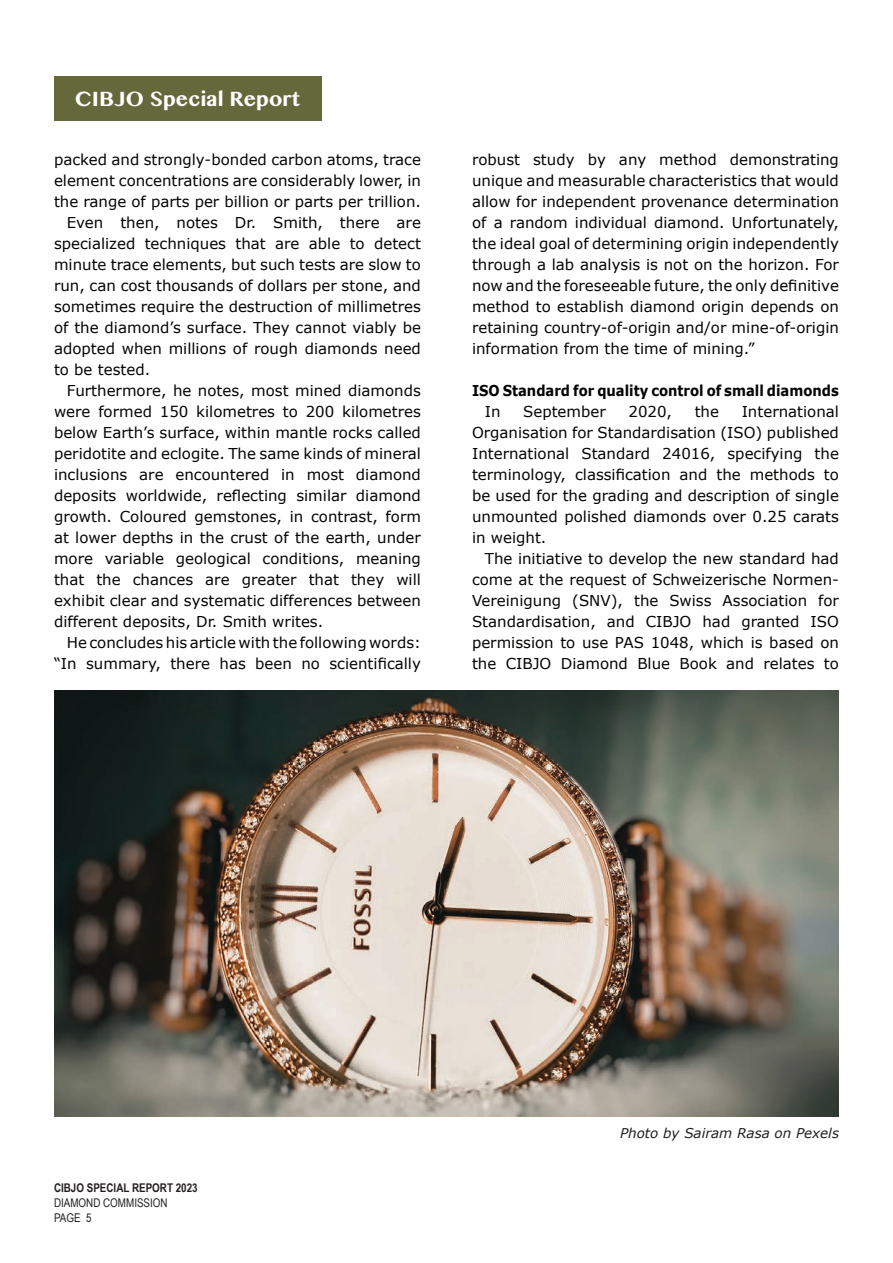
<style>
.page{position:relative;width:893px;height:1263px;background:#fff}
.page>*{position:absolute;margin:0;border:0;box-sizing:border-box;transform-origin:0 0}
.t1{font:700 24px "Khmer MN";color:#fff}
.t2{font:15px/21px "Verdana";color:#040503}
.t3{font:700 15px "Verdana";color:#040503;scale:.88 1}
.t4{font:italic 13.5px "Verdana";color:#231f20}
.t5{font:700 12px "Arial Narrow";color:#231f20}
.t6{font:12px/15px "Arial Narrow";color:#231f20}
</style>
<div class="page">
<div style="left:54px;top:76px;width:267px;height:45px;background:#65683b"></div>
<img style="left:54px;top:690px;width:785px;height:427px">
<h1 class="t1" style="left:75px;top:83px;width:227px">CIBJO Special Report</h1>
<p class="t2" style="left:54px;top:149px;width:368px;text-align:right">packed and strongly-bonded carbon atoms, trace element concentrations are considerably lower in, the range of parts per billion or parts per trillion. are</p>
<p class="t2" style="left:120px;top:212px;width:41px">then,</p>
<p class="t2" style="left:273px;top:212px;width:51px">Smith,</p>
<p class="t2" style="left:340px;top:212px;width:41px">there</p>
<p class="t2" style="left:67px;top:212px;width:38px">Even</p>
<p class="t2" style="left:235px;top:212px;width:23px">Dr.</p>
<p class="t2" style="left:177px;top:212px;width:43px">notes</p>
<p class="t2" style="left:54px;top:233px;width:83px">specialized</p>
<p class="t2" style="left:54px;top:254px;width:368px">minute trace elements, but such tests are slow to</p>
<p class="t2" style="left:54px;top:275px;width:368px">run, can cost thousands of dollars per stone, and</p>
<p class="t2" style="left:54px;top:296px;width:368px">sometimes require the destruction of millimetres</p>
<p class="t2" style="left:54px;top:317px;width:368px">of the diamond s’ surface. They cannot viably be</p>
<p class="t2" style="left:384px;top:338px;width:38px">need</p>
<p class="t2" style="left:145px;top:233px;width:83px">techniques</p>
<p class="t2" style="left:235px;top:233px;width:32px">that</p>
<p class="t2" style="left:309px;top:233px;width:33px">able</p>
<p class="t2" style="left:374px;top:233px;width:48px">detect</p>
<p class="t2" style="left:350px;top:233px;width:17px">to</p>
<p class="t2" style="left:275px;top:233px;width:26px">are</p>
<p class="t2" style="left:233px;top:338px;width:16px">of</p>
<p class="t2" style="left:54px;top:338px;width:109px">adopted when</p>
<p class="t2" style="left:54px;top:359px;width:98px">to be tested.</p>
<p class="t2" style="left:67px;top:380px;width:356px">Furthermore, he notes, most mined diamonds</p>
<p class="t2" style="left:342px;top:401px;width:80px">kilometres</p>
<p class="t2" style="left:169px;top:338px;width:59px">millions</p>
<p class="t2" style="left:254px;top:338px;width:125px">rough diamonds</p>
<p class="t2" style="left:98px;top:401px;width:55px">formed</p>
<p class="t2" style="left:196px;top:401px;width:80px">kilometres</p>
<p class="t2" style="left:160px;top:401px;width:30px">150</p>
<p class="t2" style="left:306px;top:401px;width:30px">200</p>
<p class="t2" style="left:283px;top:401px;width:17px">to</p>
<p class="t2" style="left:54px;top:401px;width:38px">were</p>
<p class="t2" style="left:54px;top:422px;width:368px">below Earth s’ surface, within mantle rocks called</p>
<p class="t2" style="left:54px;top:443px;width:368px">peridotite and eclogite. The same kinds of mineral</p>
<p class="t2" style="left:356px;top:464px;width:67px">diamond</p>
<p class="t2" style="left:54px;top:464px;width:75px">inclusions</p>
<p class="t2" style="left:175px;top:464px;width:95px">encountered</p>
<p class="t2" style="left:281px;top:464px;width:15px">in</p>
<p class="t2" style="left:307px;top:464px;width:39px">most</p>
<p class="t2" style="left:139px;top:464px;width:26px">are</p>
<p class="t2" style="left:54px;top:485px;width:64px">deposits</p>
<p class="t2" style="left:126px;top:485px;width:83px">worldwide,</p>
<p class="t2" style="left:217px;top:485px;width:72px">reflecting</p>
<p class="t2" style="left:296px;top:485px;width:52px">similar</p>
<p class="t2" style="left:356px;top:485px;width:67px">diamond</p>
<p class="t2" style="left:386px;top:506px;width:37px">form</p>
<p class="t2" style="left:54px;top:506px;width:59px">growth.</p>
<p class="t2" style="left:54px;top:527px;width:368px">at lower depths in the crust of the earth, under</p>
<p class="t2" style="left:356px;top:548px;width:66px">meaning</p>
<p class="t2" style="left:120px;top:506px;width:68px">Coloured</p>
<p class="t2" style="left:290px;top:506px;width:15px">in</p>
<p class="t2" style="left:195px;top:506px;width:89px">gemstones,</p>
<p class="t2" style="left:311px;top:506px;width:68px">contrast,</p>
<p class="t2" style="left:105px;top:548px;width:61px">variable</p>
<p class="t2" style="left:176px;top:548px;width:77px">geological</p>
<p class="t2" style="left:263px;top:548px;width:83px">conditions,</p>
<p class="t2" style="left:54px;top:548px;width:41px">more</p>
<p class="t2" style="left:54px;top:569px;width:368px">that<br>exhibit clear and systematic differences between different deposits, Dr. Smith writes.</p>
<p class="t2" style="left:67px;top:632px;width:356px;text-align:right">He concludes his article with the following words: scientifically</p>
<p class="t2" style="left:96px;top:569px;width:26px">the</p>
<p class="t2" style="left:133px;top:569px;width:62px">chances</p>
<p class="t2" style="left:309px;top:569px;width:32px">that</p>
<p class="t2" style="left:351px;top:569px;width:35px">they</p>
<p class="t2" style="left:396px;top:569px;width:26px">will</p>
<p class="t2" style="left:242px;top:569px;width:56px">greater</p>
<p class="t2" style="left:205px;top:569px;width:26px">are</p>
<p class="t2" style="left:54px;top:653px;width:24px">“In</p>
<p class="t2" style="left:170px;top:653px;width:41px">there</p>
<p class="t2" style="left:220px;top:653px;width:28px">has</p>
<p class="t2" style="left:255px;top:653px;width:38px">been</p>
<p class="t2" style="left:86px;top:653px;width:76px">summary,</p>
<p class="t2" style="left:301px;top:653px;width:20px">no</p>
<p class="t2" style="left:472px;top:149px;width:50px">robust</p>
<p class="t2" style="left:472px;top:170px;width:368px">unique and measurable characteristics that would</p>
<p class="t2" style="left:472px;top:191px;width:368px">allow for independent provenance determination</p>
<p class="t2" style="left:732px;top:212px;width:109px">Unfortunately,</p>
<p class="t2" style="left:533px;top:149px;width:43px">study</p>
<p class="t2" style="left:588px;top:149px;width:20px">by</p>
<p class="t2" style="left:659px;top:149px;width:59px">method</p>
<p class="t2" style="left:730px;top:149px;width:111px">demonstrating</p>
<p class="t2" style="left:619px;top:149px;width:29px">any</p>
<p class="t2" style="left:472px;top:212px;width:368px">of<br>the ideal goal of determining origin independently through a lab analysis is not on the horizon. For now and the foreseeable future, the only definitive method to establish diamond origin depends on retaining country-of-origin and/or mine-of-origin information from the time of mining “.</p>
<p class="t3" style="left:472px;top:381px;width:418px">ISO Standard for quality control of small diamonds</p>
<p class="t2" style="left:742px;top:401px;width:99px">International</p>
<p class="t2" style="left:510px;top:212px;width:59px">random</p>
<p class="t2" style="left:575px;top:212px;width:74px">individual</p>
<p class="t2" style="left:654px;top:212px;width:72px">diamond.</p>
<p class="t2" style="left:494px;top:212px;width:11px">a</p>
<p class="t2" style="left:523px;top:401px;width:84px">September</p>
<p class="t2" style="left:695px;top:401px;width:26px">the</p>
<p class="t2" style="left:628px;top:401px;width:45px">2020,</p>
<p class="t2" style="left:485px;top:401px;width:17px">In</p>
<p class="t2" style="left:472px;top:422px;width:368px">Organisation for Standardisation (ISO) published</p>
<p class="t2" style="left:815px;top:443px;width:26px">the</p>
<p class="t2" style="left:727px;top:443px;width:77px">specifying</p>
<p class="t2" style="left:472px;top:443px;width:99px">International</p>
<p class="t2" style="left:581px;top:443px;width:70px">Standard</p>
<p class="t2" style="left:662px;top:443px;width:55px">24016,</p>
<p class="t2" style="left:575px;top:464px;width:97px">classification</p>
<p class="t2" style="left:472px;top:464px;width:368px">terminology,<br>be used for the grading and description of single unmounted polished diamonds over 0.25 carats in weight.</p>
<p class="t2" style="left:485px;top:548px;width:356px">The initiative to develop the new standard had</p>
<p class="t2" style="left:818px;top:590px;width:22px">for</p>
<p class="t2" style="left:680px;top:464px;width:29px">and</p>
<p class="t2" style="left:716px;top:464px;width:26px">the</p>
<p class="t2" style="left:750px;top:464px;width:67px">methods</p>
<p class="t2" style="left:824px;top:464px;width:17px">to</p>
<p class="t2" style="left:472px;top:569px;width:368px">come at the request of Schweizerische Normen-</p>
<p class="t2" style="left:811px;top:611px;width:30px">ISO</p>
<p class="t2" style="left:572px;top:590px;width:52px">(SNV ,)</p>
<p class="t2" style="left:634px;top:590px;width:26px">the</p>
<p class="t2" style="left:669px;top:590px;width:44px">Swiss</p>
<p class="t2" style="left:472px;top:590px;width:91px">Vereinigung</p>
<p class="t2" style="left:723px;top:590px;width:86px">Association</p>
<p class="t2" style="left:472px;top:611px;width:125px">Standardisation,</p>
<p class="t2" style="left:472px;top:632px;width:368px">permission to use PAS 1048, which is based on</p>
<p class="t2" style="left:824px;top:653px;width:17px">to</p>
<p class="t2" style="left:607px;top:611px;width:29px">and</p>
<p class="t2" style="left:702px;top:611px;width:29px">had</p>
<p class="t2" style="left:741px;top:611px;width:60px">granted</p>
<p class="t2" style="left:646px;top:611px;width:47px">CIBJO</p>
<p class="t2" style="left:472px;top:653px;width:26px">the</p>
<p class="t2" style="left:561px;top:653px;width:69px">Diamond</p>
<p class="t2" style="left:637px;top:653px;width:34px">Blue</p>
<p class="t2" style="left:679px;top:653px;width:39px">Book</p>
<p class="t2" style="left:726px;top:653px;width:29px">and</p>
<p class="t2" style="left:763px;top:653px;width:53px">relates</p>
<p class="t2" style="left:506px;top:653px;width:47px">CIBJO</p>
<p class="t5" style="left:54px;top:1179px;width:145px">CIBJO SPECIAL REPORT 2023</p>
<p class="t6" style="left:86px;top:1195px;width:83px;text-indent:-32px">DIAMOND COMMISSION<br>5</p>
<p class="t6" style="left:54px;top:1210px;width:28px">PAGE</p>
<p class="t4" style="left:620px;top:1125px;width:220px">Photo by Sairam Rasa on Pexels</p>
</div>
